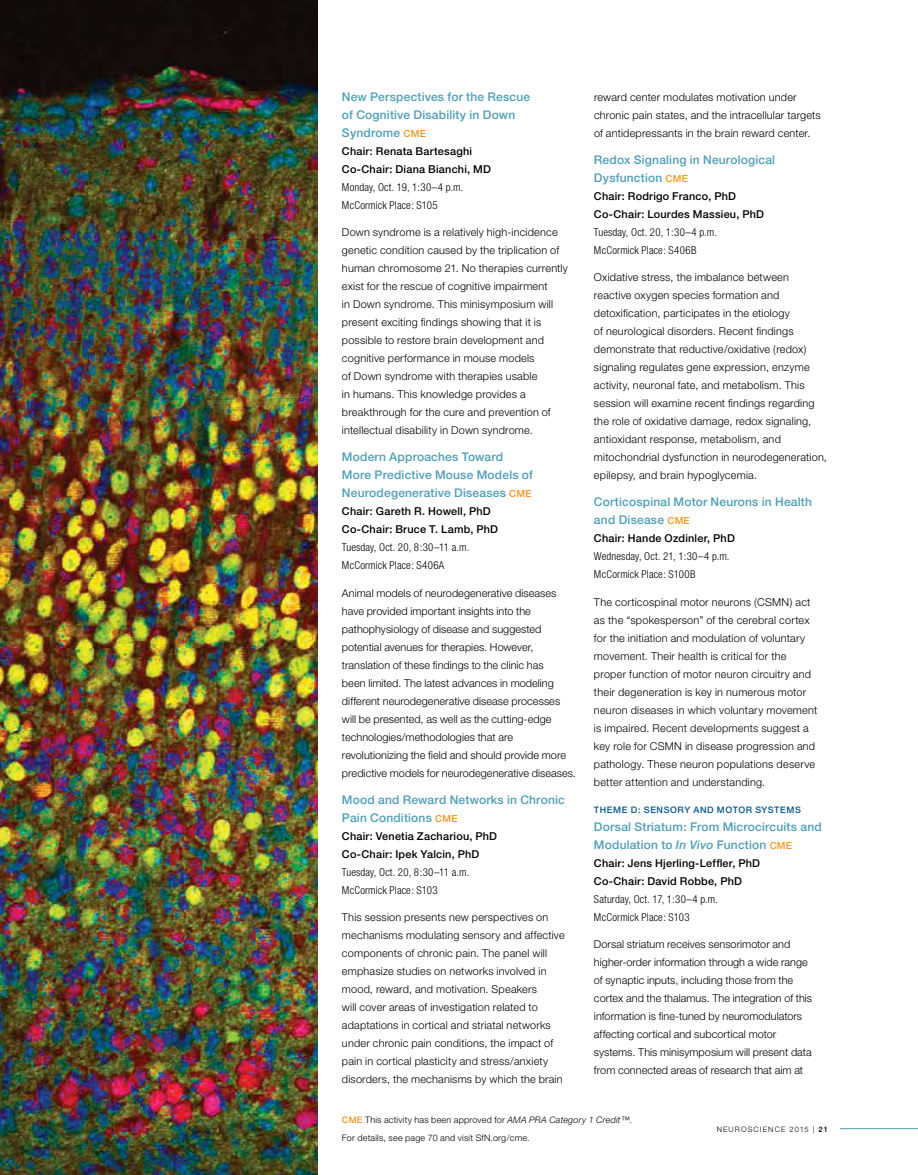
<style>
.page{position:relative;width:918px;height:1175px;background:#fff}
.page>*{position:absolute;margin:0;border:0;box-sizing:border-box;transform-origin:0 0}
.t1{font:500 12px/18px "Helvetica Neue";letter-spacing:.015em;color:#4e9eb8}
.t2{font:300 10.8px/18px "Helvetica Neue";letter-spacing:.015em;color:#000}
.t3{font:300 condensed 10.8px/18px "Helvetica Neue";letter-spacing:.015em;color:#000}
.t4{font:500 10.8px/18px "Helvetica Neue";letter-spacing:.02em;color:#000}
.t5{font:300 9px/18px "Helvetica Neue";letter-spacing:.025em;color:#000}
.t6{font:500 9px "Helvetica Neue";letter-spacing:.065em;color:#005596}
.t7{font:300 7.5px "Helvetica Neue";letter-spacing:.15em;color:#000}
.s1{font-size:9.75px;color:#f7941e}
.s2{font-style:italic}
.s3{font-weight:500;color:#f7941e}
.s4{font-weight:500}
</style>
<div class="page">
<hr style="left:840px;top:1128px;width:78px;height:1px;background:#4e9eb8">
<img style="left:0;top:0;width:318px;height:1174px">
<p class="t1" style="left:342px;top:88px;width:190px">New Perspectives for the Rescue of Cognitive Disability in Down<br>Syndrome <span class="s1">CME</span></p>
<p class="t4" style="left:342px;top:142px;width:150px">Chair: Renata Bartesaghi<br>Co‑Chair: Diana Bianchi, MD</p>
<p class="t3" style="left:342px;top:178px;width:123px">Monday, Oct. 19, 1:30–4 p.m.<br>McCormick Place: S105</p>
<p class="t2" style="left:342px;top:223px;width:227px">Down syndrome is a relatively high‑incidence genetic condition caused by the triplication of human chromosome 21. No therapies currently exist for the rescue of cognitive impairment<br>in Down syndrome. This minisymposium will present exciting findings showing that it is possible to restore brain development and cognitive performance in mouse models<br>of Down syndrome with therapies usable<br>in humans. This knowledge provides a breakthrough for the cure and prevention of intellectual disability in Down syndrome.</p>
<p class="t1" style="left:342px;top:448px;width:192px">Modern Approaches Toward<br>More Predictive Mouse Models of<br>Neurodegenerative Diseases <span class="s1">CME</span></p>
<p class="t4" style="left:342px;top:502px;width:158px">Chair: Gareth R. Howell, PhD<br>Co‑Chair: Bruce T. Lamb, PhD</p>
<p class="t3" style="left:342px;top:538px;width:129px">Tuesday, Oct. 20, 8:30–11 a.m.<br>McCormick Place: S406A</p>
<p class="t2" style="left:342px;top:583px;width:236px">Animal models of neurodegenerative diseases have provided important insights into the pathophysiology of disease and suggested potential avenues for therapies. However, translation of these findings to the clinic has<br>been limited. The latest advances in modeling different neurodegenerative disease processes will be presented, as well as the cutting‑edge technologies/methodologies that are revolutionizing the field and should provide more predictive models for neurodegenerative diseases.</p>
<p class="t1" style="left:342px;top:790px;width:224px">Mood and Reward Networks in Chronic<br>Pain Conditions <span class="s1">CME</span></p>
<p class="t4" style="left:342px;top:826px;width:157px">Chair: Venetia Zachariou, PhD<br>Co‑Chair: Ipek Yalcin, PhD</p>
<p class="t3" style="left:342px;top:862px;width:129px">Tuesday, Oct. 20, 8:30–11 a.m.<br>McCormick Place: S103</p>
<p class="t2" style="left:342px;top:907px;width:224px">This session presents new perspectives on mechanisms modulating sensory and affective components of chronic pain. The panel will emphasize studies on networks involved in mood, reward, and motivation. Speakers<br>will cover areas of investigation related to adaptations in cortical and striatal networks under chronic pain conditions, the impact of pain in cortical plasticity and stress/anxiety disorders, the mechanisms by which the brain</p>
<p class="t2" style="left:594px;top:88px;width:228px">reward center modulates motivation under chronic pain states, and the intracellular targets of antidepressants in the brain reward center.</p>
<p class="t1" style="left:594px;top:151px;width:183px">Redox Signaling in Neurological<br>Dysfunction <span class="s1">CME</span></p>
<p class="t4" style="left:594px;top:187px;width:172px">Chair: Rodrigo Franco, PhD<br>Co‑Chair: Lourdes Massieu, PhD</p>
<p class="t3" style="left:594px;top:223px;width:125px">Tuesday, Oct. 20, 1:30–4 p.m.<br>McCormick Place: S406B</p>
<p class="t2" style="left:594px;top:268px;width:234px">Oxidative stress, the imbalance between reactive oxygen species formation and detoxification, participates in the etiology<br>of neurological disorders. Recent findings demonstrate that reductive/oxidative (redox) signaling regulates gene expression, enzyme activity, neuronal fate, and metabolism. This session will examine recent findings regarding the role of oxidative damage, redox signaling, antioxidant response, metabolism, and mitochondrial dysfunction in neurodegeneration, epilepsy, and brain hypoglycemia.</p>
<p class="t1" style="left:594px;top:493px;width:219px">Corticospinal Motor Neurons in Health and Disease <span class="s1">CME</span></p>
<p class="t4" style="left:594px;top:529px;width:142px">Chair: Hande Ozdinler, PhD</p>
<p class="t3" style="left:594px;top:547px;width:137px">Wednesday, Oct. 21, 1:30–4 p.m.<br>McCormick Place: S100B</p>
<p class="t2" style="left:594px;top:592px;width:225px">The corticospinal motor neurons (CSMN) act as the “spokesperson” of the cerebral cortex for the initiation and modulation of voluntary movement. Their health is critical for the proper function of motor neuron circuitry and their degeneration is key in numerous motor neuron diseases in which voluntary movement is impaired. Recent developments suggest a key role for CSMN in disease progression and pathology. These neuron populations deserve better attention and understanding.</p>
<p class="t6" style="left:594px;top:804px;width:208px">THEME D: SENSORY AND MOTOR SYSTEMS</p>
<p class="t1" style="left:594px;top:817px;width:229px">Dorsal Striatum: From Microcircuits and<br>Modulation to <span class="s2">In Vivo</span> Function <span class="s1">CME</span></p>
<p class="t4" style="left:594px;top:853px;width:168px">Chair: Jens Hjerling‑Leffler, PhD<br>Co‑Chair: David Robbe, PhD</p>
<p class="t3" style="left:594px;top:889px;width:126px">Saturday, Oct. 17, 1:30–4 p.m.<br>McCormick Place: S103</p>
<p class="t2" style="left:594px;top:934px;width:220px">Dorsal striatum receives sensorimotor and higher‑order information through a wide range of synaptic inputs, including those from the cortex and the thalamus. The integration of this information is fine‑tuned by neuromodulators affecting cortical and subcortical motor systems. This minisymposium will present data from connected areas of research that aim at</p>
<p class="t5" style="left:342px;top:1111px;width:292px"><span class="s3">CME</span> This activity has been approved for <span class="s2">AMA PRA Category 1 Credit™</span>.<br>For details, see page 70 and visit SfN.org/cme.</p>
<p class="t7" style="left:717px;top:1124px;width:113px">NEUROSCIENCE 2015 | <span class="s4">21</span></p>
</div>
